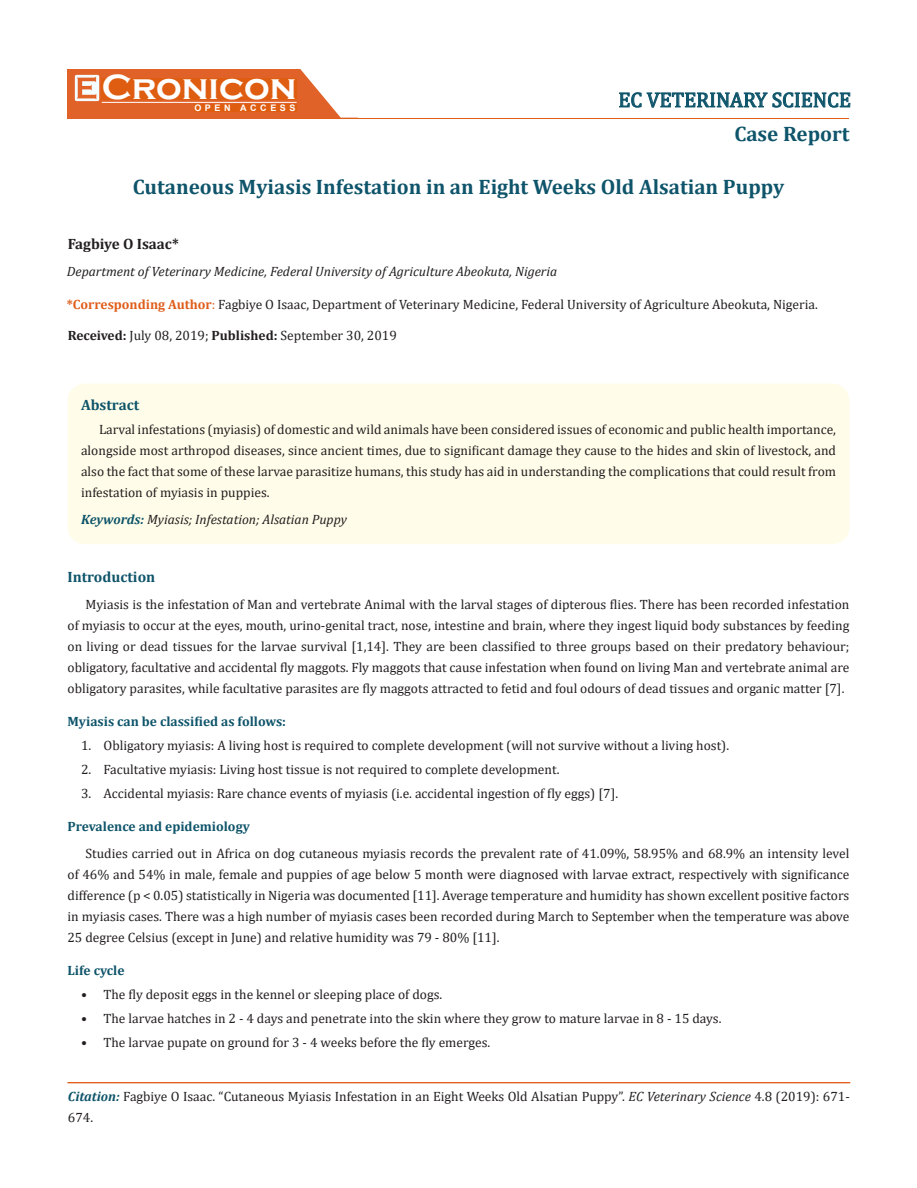
<style>
.page{position:relative;width:917px;height:1188px;background:#fff}
.page>*{position:absolute;margin:0;border:0;box-sizing:border-box;transform-origin:0 0}
.t1{font:700 36px "Copperplate Gothic";color:#fff}
.t2{font:700 21px "Cambria";color:#0e546a}
.t3{font:21px "Cambria";color:#0e546a}
.t4{font:700 15px "Cambria";color:#0e546a}
.t5{font:700 15px "Cambria";color:#231f20}
.t6{font:13.5px/21px "Cambria";color:#231f20;text-align:justify}
.t7{font:italic 13.5px "Cambria";color:#231f20}
.t8{font:700 13.5px "Cambria";color:#0e546a}
.t9{font:700 9px "Arial";letter-spacing:.4em;color:#fff}
.s1{font-weight:700;color:#e05d1a}
.s2{color:#e05d1a}
.s3{font-weight:700}
.s4{font-weight:700;color:#0e546a}
.s5{font-weight:700;font-style:italic;color:#0e546a}
.s6{font-style:italic}
</style>
<div class="page">
<div style="left:67px;top:70px;width:290px;height:49px;background:#e06228"></div>
<svg style="left:300px;top:69px;width:58px;height:49px"></svg>
<img style="left:75px;top:75px;width:24px;height:26px">
<div style="left:102px;top:79px;width:195px;height:21px;background:#df5d11"></div>
<div style="left:194px;top:105px;width:103px;height:7px;background:#df5d11"></div>
<svg style="left:619px;top:92px;width:231px;height:16px"></svg>
<hr style="left:102px;top:102px;width:194px;height:1px;background:#fff">
<hr style="left:279px;top:118px;width:569px;height:1px;background:#e05d1a">
<hr style="left:68px;top:1083px;width:781px;height:1px;background:#e05d1a">
<div style="left:68px;top:1082px;width:782px;height:1px;border:1px solid #e05d1a"></div>
<div style="left:67px;top:384px;width:782px;height:160px;background:#fffde9;border-radius:18px"></div>
<p class="t1" style="left:102px;top:68px;width:196px">Cronicon</p>
<p class="t9" style="left:194px;top:102px;width:103px">OPEN ACCESS</p>
<p class="t3" style="left:618px;top:87px;width:234px">EC VETERINARY SCIENCE</p>
<p class="t2" style="left:734px;top:119px;width:117px">Case Report</p>
<p class="t2" style="left:133px;top:172px;width:653px">Cutaneous Myiasis Infestation in an Eight Weeks Old Alsatian Puppy</p>
<p class="t5" style="left:68px;top:233px;width:113px">Fagbiye O Isaac*</p>
<p class="t7" style="left:67px;top:262px;width:492px">Department of Veterinary Medicine, Federal University of Agriculture Abeokuta, Nigeria</p>
<p class="t6" style="left:67px;top:293px;width:752px"><span class="s1">*Corresponding Author</span><span class="s2">:</span> Fagbiye O Isaac, Department of Veterinary Medicine, Federal University of Agriculture Abeokuta, Nigeria.</p>
<p class="t6" style="left:68px;top:325px;width:330px"><span class="s3">Received:</span> July 08, 2019; <span class="s3">Published:</span> September 30, 2019</p>
<p class="t4" style="left:81px;top:395px;width:60px">Abstract</p>
<p class="t6" style="left:81px;top:418px;width:756px;text-indent:18px">Larval infestations (myiasis) of domestic and wild animals have been considered issues of economic and public health importance, alongside most arthropod diseases, since ancient times, due to significant damage they cause to the hides and skin of livestock, and also the fact that some of these larvae parasitize humans, this study has aid in understanding the complications that could result from infestation of myiasis in puppies.</p>
<p class="t7" style="left:81px;top:510px;width:267px"><span class="s4">Keywords:</span> Myiasis; Infestation; Alsatian Puppy</p>
<p class="t4" style="left:67px;top:566px;width:89px">Introduction</p>
<p class="t6" style="left:67px;top:594px;width:783px;text-indent:18px">Myiasis is the infestation of Man and vertebrate Animal with the larval stages of dipterous flies. There has been recorded infestation of myiasis to occur at the eyes, mouth, urino-genital tract, nose, intestine and brain, where they ingest liquid body substances by feeding on living or dead tissues for the larvae survival [1,14]. They are been classified to three groups based on their predatory behaviour; obligatory, facultative and accidental fly maggots. Fly maggots that cause infestation when found on living Man and vertebrate animal are obligatory parasites, while facultative parasites are fly maggots attracted to fetid and foul odours of dead tissues and organic matter [7].</p>
<p class="t8" style="left:67px;top:712px;width:220px">Myiasis can be classified as follows:</p>
<p class="t6" style="left:81px;top:735px;width:649px">1. Obligatory myiasis: A living host is required to complete development (will not survive without a living host).</p>
<p class="t6" style="left:81px;top:759px;width:480px">2. Facultative myiasis: Living host tissue is not required to complete development.</p>
<p class="t6" style="left:81px;top:783px;width:538px">3. Accidental myiasis: Rare chance events of myiasis (i.e. accidental ingestion of fly eggs) [7].</p>
<p class="t8" style="left:67px;top:817px;width:184px">Prevalence and epidemiology</p>
<p class="t6" style="left:67px;top:843px;width:783px;text-indent:18px">Studies carried out in Africa on dog cutaneous myiasis records the prevalent rate of 41.09%, 58.95% and 68.9% an intensity level of 46% and 54% in male, female and puppies of age below 5 month were diagnosed with larvae extract, respectively with significance difference (p &lt; 0.05) statistically in Nigeria was documented [11]. Average temperature and humidity has shown excellent positive factors in myiasis cases. There was a high number of myiasis cases been recorded during March to September when the temperature was above 25 degree Celsius (except in June) and relative humidity was 79 - 80% [11].</p>
<p class="t8" style="left:67px;top:961px;width:58px">Life cycle</p>
<p class="t6" style="left:81px;top:984px;width:363px">• The fly deposit eggs in the kennel or sleeping place of dogs.</p>
<p class="t6" style="left:81px;top:1008px;width:642px">• The larvae hatches in 2 - 4 days and penetrate into the skin where they grow to mature larvae in 8 - 15 days.</p>
<p class="t6" style="left:81px;top:1032px;width:411px">• The larvae pupate on ground for 3 - 4 weeks before the fly emerges.</p>
<p class="t6" style="left:68px;top:1086px;width:783px"><span class="s5">Citation:</span> Fagbiye O Isaac. “Cutaneous Myiasis Infestation in an Eight Weeks Old Alsatian Puppy”. <span class="s6">EC Veterinary Science</span> 4.8 (2019): 671-<br>674.</p>
</div>
